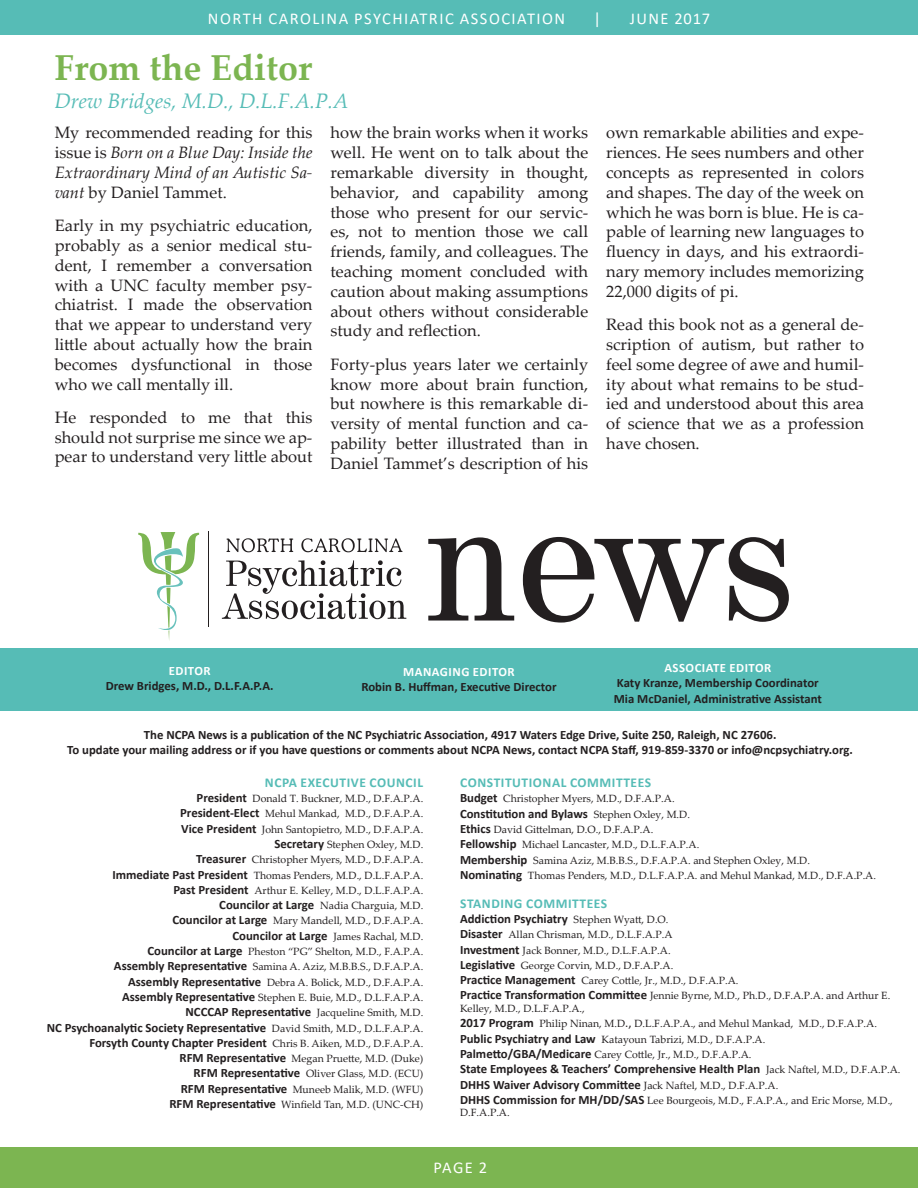
<style>
.page{position:relative;width:918px;height:1188px;background:#fff}
.page>*{position:absolute;margin:0;border:0;box-sizing:border-box;transform-origin:0 0}
.t1{font:700 36px "Palatino Linotype";color:#7cb551}
.t2{font:italic 21px "Palatino Linotype";color:#56bcb6}
.t3{font:16.5px/19.8px "Palatino Linotype";color:#231f20;text-align:justify}
.t4{font:italic 16.5px/19.8px "Palatino Linotype";color:#231f20;text-align:justify}
.t5{font:16.5px "Calibri";letter-spacing:.09em;color:#fff}
.t6{font:16.5px "Calibri";letter-spacing:.07em;color:#fff}
.t7{font:700 13.5px "Calibri";letter-spacing:.04em;color:#56bcb6}
.t8{font:700 12.75px/15.3px "Calibri";color:#231f20}
.t9{font:700 12.75px "Calibri";letter-spacing:.04em;color:#fff}
.t10{font:10.5px/15.3px "Palatino Linotype";color:#231f20}
.s1{font-style:normal}
.s2{font-family:"Calibri";font-weight:700;font-size:12.75px}
.s3{font-family:"Palatino Linotype";font-weight:400;font-size:10.5px}
.s4{font-family:"Calibri";font-size:12.75px}
</style>
<div class="page">
<div style="left:0;top:1148px;width:918px;height:40px;background:#7cb551"></div>
<div style="left:0;top:0;width:918px;height:34px;background:#56bcb6"></div>
<svg style="left:222px;top:560px;width:184px;height:59px"></svg>
<svg style="left:226px;top:538px;width:67px;height:14px"></svg>
<svg style="left:301px;top:538px;width:102px;height:14px"></svg>
<svg style="left:138px;top:532px;width:61px;height:108px"></svg>
<hr style="left:208px;top:531px;width:1px;height:96px;background:#231f20">
<svg style="left:428px;top:537px;width:361px;height:86px"></svg>
<div style="left:0;top:648px;width:918px;height:62px;background:#56bcb6"></div>
<h3 class="t5" style="left:208px;top:7px;width:12px">NORTH</h3>
<h3 class="t5" style="left:269px;top:7px;width:298px">CARO LINA PSYCHIATRIC ASSOCIATION</h3>
<h3 class="t5" style="left:594px;top:7px;width:9px">|</h3>
<h3 class="t6" style="left:630px;top:7px;width:82px">JUNE 2017</h3>
<h1 class="t1" style="left:54px;top:43px;width:259px">From the Editor</h1>
<h2 class="t2" style="left:54px;top:86px;width:296px">Drew Bridges, M.D., D.L.F.A.P.A</h2>
<h3 class="t4" style="left:55px;top:122px;width:259px"><span class="s1">My recommended reading for this issue is</span> Born on a Blue Day: Inside the Extraordinary Mind of an Autistic Sa&shy;vant <span class="s1">by Daniel Tammet.</span></h3>
<p class="t3" style="left:55px;top:215px;width:259px">Early in my psychiatric education, probably as a senior medical stu&shy;dent, I remember a conversation with a UNC faculty member psy&shy;chiatrist. I made the observation that we appear to understand very little about actually how the brain becomes dysfunctional in those who we call mentally ill.</p>
<h3 class="t3" style="left:55px;top:407px;width:259px">He responded to me that this should not surprise me since we ap&shy;pear to understand very little about</h3>
<p class="t3" style="left:330px;top:122px;width:259px">how the brain works when it works well. He went on to talk about the remarkable diversity in thought, behavior, and capability among those who present for our servic&shy;es, not to mention those we call friends, family, and colleagues. The teaching moment concluded with caution about making assumptions about others without considerable study and reflection.</p>
<h3 class="t3" style="left:330px;top:354px;width:259px">Forty-plus years later we certainly know more about brain function, but nowhere is this remarkable di&shy;versity of mental function and ca&shy;pability better illustrated than in Daniel Tammet’s description of his</h3>
<p class="t3" style="left:606px;top:122px;width:259px">own remarkable abilities and expe&shy;riences. He sees numbers and other concepts as represented in colors and shapes. The day of the week on which he was born is blue. He is ca&shy;pable of learning new languages to fluency in days, and his extraordi&shy;nary memory includes memorizing 22,000 digits of pi.</p>
<h3 class="t3" style="left:606px;top:314px;width:259px">Read this book not as a general de&shy;scription of autism, but rather to feel some degree of awe and humil&shy;ity about what remains to be stud&shy;ied and understood about this area of science that we as a profession have chosen.</h3>
<p class="t9" style="left:169px;top:662px;width:41px">Editor</p>
<p class="t8" style="left:106px;top:678px;width:169px">Drew Bridges, M.D., D.L.F.A.P.A.</p>
<p class="t9" style="left:403px;top:663px;width:10px">mana</p>
<p class="t9" style="left:440px;top:663px;width:74px">ging Editor</p>
<p class="t8" style="left:361px;top:679px;width:197px">Robin B. Huffman, Executive Director</p>
<p class="t9" style="left:664px;top:659px;width:50px">associate</p>
<p class="t9" style="left:730px;top:659px;width:41px">Editor</p>
<p class="t8" style="left:614px;top:675px;width:210px">Katy Kranze, Membership Coordinator<br>Mia McDaniel, Administrative Assistant</p>
<p class="t8" style="left:67px;top:727px;width:787px;text-align:center">The NCPA News is a publication of the NC Psychiatric Association, 4917 Waters Edge Drive, Suite 250, Raleigh, NC 27606.<br>To update your mailing address or if you have questions or comments about NCPA News, contact NCPA Staff, 919-859-3370 or info@ncpsychiatry.org.</p>
<p class="t7" style="left:265px;top:773px;width:160px">NCPA Executive Council</p>
<p class="t10" style="left:112px;top:790px;width:313px;text-align:right"><span class="s2">President</span> Donald T. Buckner, M.D., D.F.A.P.A.<br><span class="s2">President-Elect</span> Mehul Mankad, M.D., D.F.A.P.A.<br><span class="s2">Vice President</span> John Santopietro, M.D., D.F.A.P.A.<br><span class="s2">Secretary</span> Stephen Oxley, M.D.<br><span class="s2">Treasurer</span> Christopher Myers, M.D., D.F.A.P.A.<br><span class="s2">Immediate Past President</span> Thomas Penders, M.D., D.L.F.A.P.A.<br><span class="s2">Past President</span> Arthur E. Kelley, M.D., D.L.F.A.P.A.<br><span class="s2">Councilor at Large</span> Nadia Charguia, M.D.<br><span class="s2">Councilor at Large</span> Mary Mandell, M.D., D.F.A.P.A.</p>
<p class="t8" style="left:233px;top:928px;width:192px">Councilor at Large <span class="s3">James Rachal, M.D.</span></p>
<p class="t10" style="left:114px;top:943px;width:311px;text-align:right"><span class="s2">Councilor at Large</span> Pheston “PG” Shelton, M.D., F.A.P.A.<br><span class="s2">Assembly Representative</span> Samina A. Aziz, M.B.B.S., D.F.A.P.A.<br><span class="s2">Assembly Representative</span> Debra A. Bolick, M.D., D.F.A.P.A.<br><span class="s2">Assembly Representative</span> Stephen E. Buie, M.D., D.L.F.A.P.A.</p>
<p class="t8" style="left:47px;top:1004px;width:378px;text-align:right">NCCCAP Representative <span class="s3">Jacqueline Smith, M.D.<br></span>NC Psychoanalytic Society Representative <span class="s3">David Smith, M.D., D.L.F.A.P.A.<br></span>Forsyth County Chapter President <span class="s3">Chris B. Aiken, M.D., D.F.A.P.A.</span></p>
<p class="t10" style="left:169px;top:1051px;width:255px;text-align:right"><span class="s2">RFM Representative</span> Megan Pruette, M.D. (Duke)<br><span class="s2">RFM Representative</span> Oliver Glass, M.D. (ECU)<br><span class="s2">RFM Representative</span> Muneeb Malik, M.D. (WFU)<br><span class="s2">RFM Representative</span> Winfield Tan, M.D. (UNC-CH)</p>
<p class="t7" style="left:460px;top:773px;width:164px">Constitutional Comm ittees</p>
<p class="t10" style="left:460px;top:791px;width:216px"><span class="s2">Budget</span> Christopher Myers, M.D., D.F.A.P.A.</p>
<p class="t8" style="left:460px;top:806px;width:231px">Constitution and Bylaws <span class="s3">Stephen Oxley, M.D.</span></p>
<p class="t10" style="left:460px;top:821px;width:418px"><span class="s2">Ethics</span> David Gittelman, D.O., D.F.A.P.A.<br><span class="s2">Fellowship</span> Michael Lancaster, M.D., D.L.F.A.P.A.<br><span class="s2">Membership</span> Samina Aziz, M.B.B.S., D.F.A.P.A. and Stephen Oxley, M.D.<br><span class="s2">Nominating</span> Thomas Penders, M.D., D.L.F.A.P.A. and Mehul Mankad, M.D., D.F.A.P.A.</p>
<p class="t7" style="left:460px;top:894px;width:9px">stand</p>
<p class="t7" style="left:500px;top:894px;width:80px">ing Comm ittees</p>
<p class="t8" style="left:460px;top:911px;width:210px">Addiction Psychiatry <span class="s3">Stephen Wyatt, D.O.</span></p>
<p class="t10" style="left:460px;top:927px;width:432px"><span class="s2">Disaster</span> Allan Chrisman, M.D., D.L.F.A.P.A<br><span class="s2">Investment</span> Jack Bonner, M.D., D.L.F.A.P.A.<br><span class="s2">Legislative</span> George Corvin, M.D., D.F.A.P.A.<br><span class="s2">Practice Management</span> Carey Cottle, Jr., M.D., D.F.A.P.A.<br><span class="s2">Practice Transformation Committee</span> Jennie Byrne, M.D., Ph.D., D.F.A.P.A. and Arthur E.</p>
<p class="t10" style="left:460px;top:1000px;width:419px">Kelley, M.D., D.L.F.A.P.A.,<br><span class="s2">2017 Program</span> Philip Ninan, M.D<span class="s4">.,</span> D.L.F.A.P.A., and Mehul Mankad, M.D., D.F.A.P.A.<br><span class="s2">Public Psychiatry and Law</span> Katayoun Tabrizi, M.D., D.F.A.P.A.<br><span class="s2">Palmetto/GBA/Medicare</span> Carey Cottle, Jr., M.D., D.F.A.P.A.</p>
<p class="t8" style="left:460px;top:1061px;width:442px">State Employees &amp; Teachers’ Comprehensive Health Plan <span class="s3">Jack Naftel, M.D., D.F.A.P.A.<br></span>DHHS Waiver Advisory Committee <span class="s3">Jack Naftel, M.D., D.F.A.P.A.</span></p>
<p class="t10" style="left:460px;top:1094px;width:434px;line-height:12.6px"><span class="s2">DHHS Commission for MH/DD/SAS</span> Lee Bourgeois, M.D., F.A.P.A., and Eric Morse, M.D.,<br>D.F.A.P.A.</p>
<h3 class="t5" style="left:433px;top:1156px;width:55px">PAG E 2</h3>
</div>
